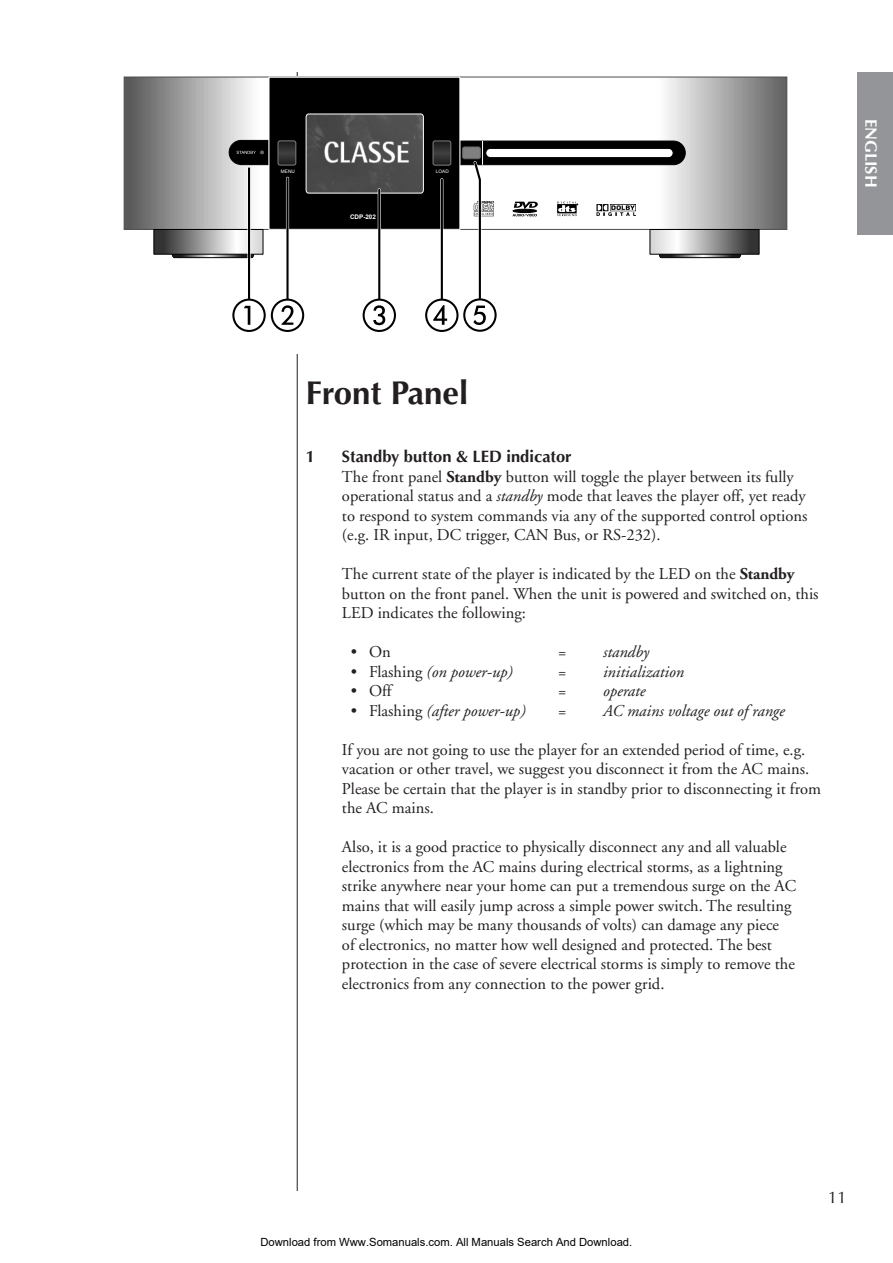
<style>
.page{position:relative;width:893px;height:1263px;background:#fff}
.page>*{position:absolute;margin:0;border:0;box-sizing:border-box;transform-origin:0 0}
.t1{font:700 33px "Optima";color:#231f20}
.t2{font:16.5px/19.5px "Adobe Garamond";color:#231f20}
.t3{font:italic 16.5px "Adobe Garamond";color:#231f20}
.t4{font:700 16.5px "Optima";color:#231f20}
.t5{font:700 16.5px "Optima";color:#fff}
.t6{font:16.5px "Optima";color:#231f20}
.t7{font:11.25px "Arial";color:#000}
.t8{font:700 6.3px "Arial";color:#fff}
.t9{font:4.8px "Arial";color:#fff}
.s1{font-weight:700}
.s2{font-style:italic}
.s3{font-style:normal}
</style>
<div class="page">
<hr style="left:297px;top:72px;width:1px;height:1119px;background:#231f20">
<div style="left:857px;top:72px;width:36px;height:162px;background:#939598"></div>
<svg style="left:126px;top:79px;width:659px;height:149px;background:#767676"></svg>
<svg style="left:741px;top:231px;width:16px;height:21px"></svg>
<div style="left:650px;top:229px;width:109px;height:25px;border:1px solid #000"></div>
<svg style="left:156px;top:231px;width:16px;height:21px"></svg>
<div style="left:154px;top:229px;width:109px;height:25px;border:1px solid #000"></div>
<svg style="left:172px;top:77px;width:569px;height:255px"></svg>
<p class="t9" style="left:281px;top:169px;width:15px">MENU</p>
<p class="t8" style="left:350px;top:213px;width:27px">CDP-202</p>
<p class="t9" style="left:436px;top:169px;width:14px">LOAD</p>
<p class="t5" style="left:881px;top:119px;width:70px;rotate:90deg">ENGLISH</p>
<h1 class="t1" style="left:306px;top:373px;width:164px">Front Panel</h1>
<p class="t4" style="left:306px;top:447px;width:11px">1</p>
<p class="t4" style="left:342px;top:447px;width:231px">Standby button &amp; LED indicator</p>
<p class="t2" style="left:342px;top:467px;width:467px">The front panel <span class="s1">Standby</span> button will toggle the player between its fully operational status and a <span class="s2">standby</span> mode that leaves the player off, yet ready to respond to system commands via any of the supported control options (e.g. IR input, DC trigger, CAN Bus, or RS-232).</p>
<p class="t2" style="left:342px;top:564px;width:478px">The current state of the player is indicated by the LED on the <span class="s1">Standby </span>button on the front panel. When the unit is powered and switched on, this<br>LED indicates the following:</p>
<p class="t2" style="left:351px;top:642px;width:41px">• On</p>
<p class="t2" style="left:558px;top:642px;width:10px">=</p>
<p class="t3" style="left:603px;top:643px;width:48px">standby</p>
<p class="t3" style="left:351px;top:662px;width:163px"><span class="s3">• Flashing</span> (on power-up)</p>
<p class="t2" style="left:558px;top:662px;width:10px">=</p>
<p class="t3" style="left:603px;top:662px;width:82px">initialization</p>
<p class="t2" style="left:351px;top:681px;width:42px">• Off</p>
<p class="t2" style="left:558px;top:681px;width:10px">=</p>
<p class="t3" style="left:603px;top:682px;width:44px">operate</p>
<p class="t3" style="left:351px;top:701px;width:176px"><span class="s3">• Flashing</span> (after power-up)</p>
<p class="t2" style="left:558px;top:701px;width:10px">=</p>
<p class="t3" style="left:603px;top:701px;width:183px">AC mains voltage out of range</p>
<p class="t2" style="left:342px;top:740px;width:481px">If you are not going to use the player for an extended period of time, e.g. vacation or other travel, we suggest you disconnect it from the AC mains.<br>Please be certain that the player is in standby prior to disconnecting it from the AC mains.</p>
<p class="t2" style="left:342px;top:837px;width:456px">Also, it is a good practice to physically disconnect any and all valuable electronics from the AC mains during electrical storms, as a lightning strike anywhere near your home can put a tremendous surge on the AC mains that will easily jump across a simple power switch. The resulting surge (which may be many thousands of volts) can damage any piece<br>of electronics, no matter how well designed and protected. The best protection in the case of severe electrical storms is simply to remove the electronics from any connection to the power grid.</p>
<p class="t7" style="left:260px;top:1235px;width:373px">Download from Www.Somanuals.com. All Manuals Search And Download.</p>
<p class="t6" style="left:828px;top:1188px;width:20px">11</p>
</div>
